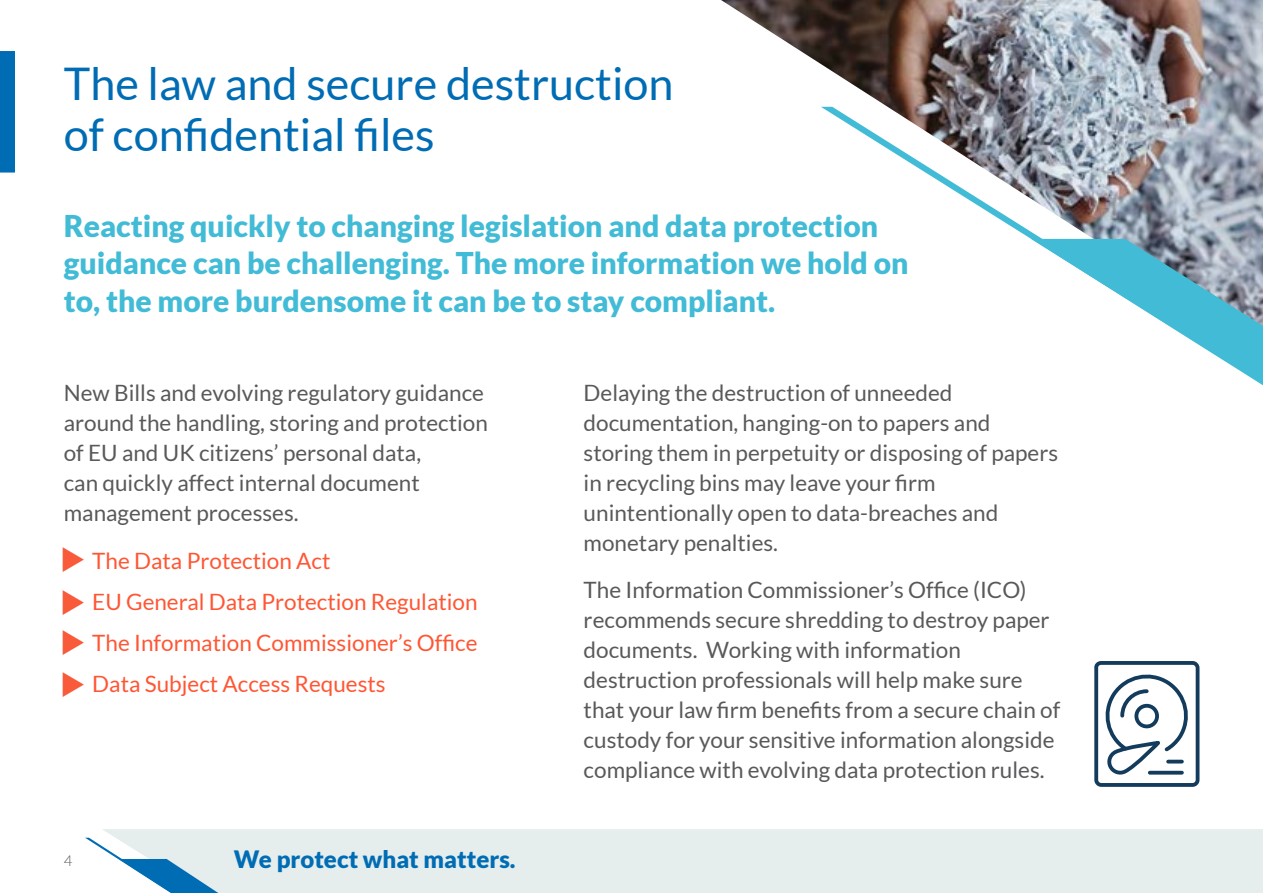
<style>
.page{position:relative;width:1263px;height:893px;background:#fff}
.page>*{position:absolute;margin:0;border:0;box-sizing:border-box;transform-origin:0 0}
.t1{font:45px/51px "Lato";color:#006cb4}
.t2{font:900 30px/37.5px "Lato";color:#41bbd6}
.t3{font:900 24px "Lato";color:#006cb4}
.t4{font:22.5px/30px "Lato";color:#58595b}
.t5{font:22.5px/41px "Lato";color:#ff5633}
.t6{font:300 15px "Lato";color:#58595b}
</style>
<div class="page">
<div style="left:103px;top:829px;width:1160px;height:64px;background:#e5eded"></div>
<svg style="left:85px;top:838px;width:230px;height:55px"></svg>
<div style="left:1094px;top:661px;width:105px;height:126px;border:4px solid #133b5c;border-radius:5px"></div>
<svg style="left:1105px;top:674px;width:83px;height:101px"></svg>
<img style="left:721px;top:0;width:542px;height:239px">
<img style="left:821px;top:107px;width:417px;height:132px">
<svg style="left:1031px;top:239px;width:232px;height:146px"></svg>
<div style="left:0;top:51px;width:15px;height:122px;background:#006cb4"></div>
<h1 class="t1" style="left:64px;top:58px;width:611px">The law and secure destruction of confidential files</h1>
<h2 class="t2" style="left:64px;top:206px;width:846px">Reacting quickly to changing legislation and data protection guidance can be challenging. The more information we hold on to, the more burdensome it can be to stay compliant.</h2>
<p class="t4" style="left:64px;top:377px;width:426px">New Bills and evolving regulatory guidance around the handling, storing and protection of EU and UK citizens’ personal data,<br>can quickly affect internal document management processes.</p>
<p class="t4" style="left:584px;top:377px;width:476px">Delaying the destruction of unneeded documentation, hanging-on to papers and storing them in perpetuity or disposing of papers in recycling bins may leave your firm unintentionally open to data-breaches and monetary penalties.</p>
<p class="t4" style="left:584px;top:574px;width:478px">The Information Commissioner’s Office (ICO) recommends secure shredding to destroy paper documents. Working with information destruction professionals will help make sure that your law firm benefits from a secure chain of custody for your sensitive information alongside compliance with evolving data protection rules.</p>
<p class="t5" style="left:92px;top:540px;width:387px">The Data Protection Act<br>EU General Data Protection Regulation The Information Commissioner’s Office Data Subject Access Requests</p>
<p class="t6" style="left:64px;top:853px;width:10px">4</p>
<p class="t3" style="left:234px;top:845px;width:283px">We protect what matters.</p>
</div>
